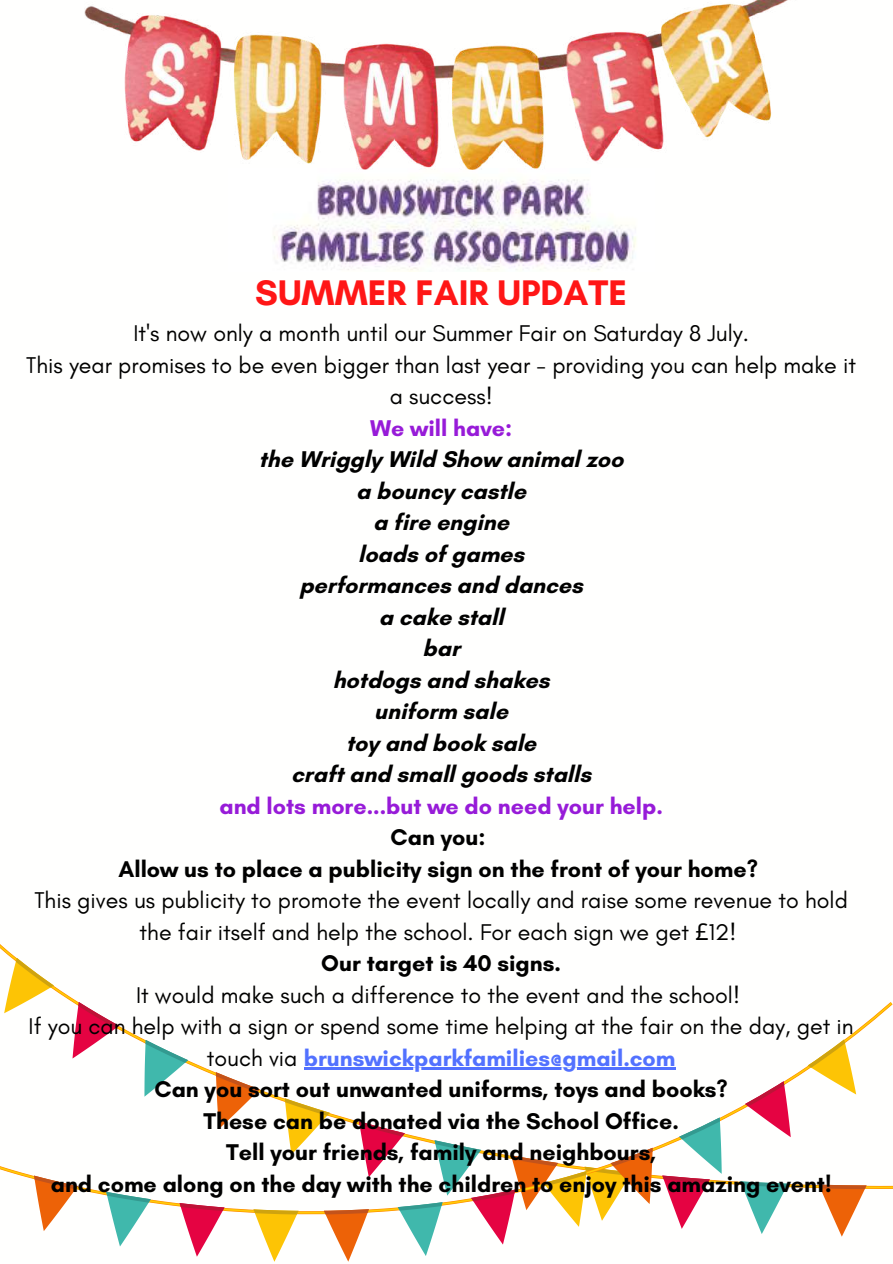
<style>
.page{position:relative;width:893px;height:1264px;background:#fff}
.page>*{position:absolute;margin:0;border:0;box-sizing:border-box;transform-origin:0 0}
.t1{font:700 36.3px "Glacial Indifference";color:#ff1616}
.t2{font:700 23.25px/31.5px "Glacial Indifference";color:#000;text-align:center}
.t3{font:23.25px/31.5px "Glacial Indifference";color:#000;text-align:center}
.t4{font:700 23.25px "Glacial Indifference";color:#971bd8}
.s1{font-family:"Noto Sans"}
.s2{font-weight:700}
.s3{font-weight:400}
.s4{color:#5271ff}
</style>
<div class="page">
<svg style="left:754px;top:1215px;width:18px;height:18px"></svg>
<svg style="left:832px;top:1215px;width:21px;height:21px"></svg>
<svg style="left:0;top:1002px;width:891px;height:212px"></svg>
<svg style="left:807px;top:1039px;width:49px;height:55px"></svg>
<svg style="left:745px;top:1081px;width:45px;height:56px"></svg>
<svg style="left:662px;top:1117px;width:59px;height:111px"></svg>
<svg style="left:4px;top:957px;width:648px;height:304px"></svg>
<hr style="left:304px;top:1067px;width:371px;height:3px;background:#5271ff">
<img style="left:273px;top:169px;width:363px;height:103px">
<img style="left:84px;top:0;width:704px;height:169px">
<h1 class="t1" style="left:255px;top:271px;width:373px">SUMMER FAIR UPDATE</h1>
<p class="t3" style="left:26px;top:317px;width:831px">It's now only a month until our Summer Fair on Saturday 8 July.<br>This year promises to be even bigger than last year - providing you can help make it a success!</p>
<p class="t4" style="left:370px;top:413px;width:144px">We will have:</p>
<p class="t2" style="left:259px;top:443px;width:366px">the Wriggly Wild Show animal zoo a bouncy castle<br>a fire engine<br>loads of games<br>performances and dances<br>a cake stall<br>bar<br>hotdogs and shakes<br>uniform sale<br>toy and book sale<br>craft and small goods stalls</p>
<p class="t4" style="left:219px;top:791px;width:445px">and lots more...but we do need your help.</p>
<p class="t2" style="left:118px;top:821px;width:641px">Can you:<br>Allow us to place a publicity sign on the front of your home?</p>
<p class="t3" style="left:34px;top:884px;width:814px">This gives us publicity to promote the event locally and raise some revenue to hold the fair itself and help the school. For each sign we get <span class="s1">£</span>12!<br><span class="s2">Our target is 40 signs.</span></p>
<p class="t2" style="left:29px;top:978px;width:826px"><span class="s3">It would make such a difference to the event and the school!<br>If you can help with a sign or spend some time helping at the fair on the day, get in touch via</span> <span class="s4">brunswickparkfamilies@gmail.com<br></span>Can you sort out unwanted uniforms, toys and books?<br>These can be donated via the School Office.<br>Tell your friends, family and neighbours,<br>and come along on the day with the children to enjoy this amazing event!</p>
</div>
